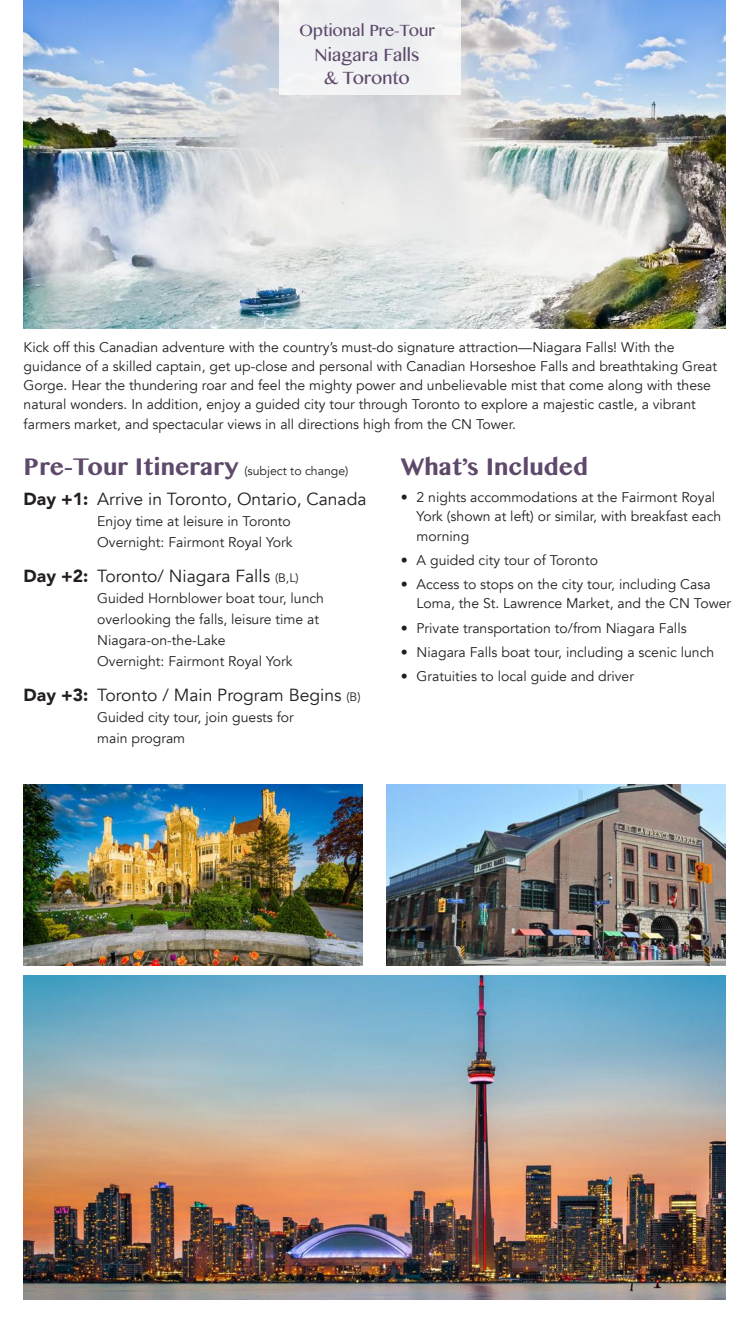
<style>
.page{position:relative;width:749px;height:1323px;background:#fff}
.page>*{position:absolute;margin:0;border:0;box-sizing:border-box;transform-origin:0 0}
.t1{font:700 28px "Khmer MN";color:#5e496b}
.t2{font:21px/22.8px "Khmer MN";color:#5e496b;text-align:center}
.t3{font:19.25px "Khmer MN";color:#5e496b}
.t4{font:17.5px "Avenir";color:#241f1f}
.t5{font:14px/19.2px "Avenir";color:#241f1f}
.t6{font:12.25px "Avenir";color:#241f1f}
.s1{font-weight:900}
.s2{font-size:12.25px}
</style>
<div class="page">
<img style="left:24px;top:0;width:700px;height:329px">
<img style="left:24px;top:784px;width:338px;height:181px">
<img style="left:386px;top:784px;width:338px;height:181px">
<img style="left:24px;top:975px;width:700px;height:324px">
<div style="left:278px;top:0;width:182px;height:94px;background:#f0f1f3"></div>
<h3 class="t3" style="left:299px;top:18px;width:137px">Optional Pre-Tour</h3>
<h2 class="t2" style="left:314px;top:43px;width:106px">Niagara Falls &amp; Toronto</h2>
<p class="t5" style="left:24px;top:337px;width:694px">Kick off this Canadian adventure with the country’s must-do signature attraction—Niagara Falls! With the guidance of a skilled captain, get up-close and personal with Canadian Horseshoe Falls and breathtaking Great Gorge. Hear the thundering roar and feel the mighty power and unbelievable mist that come along with these natural wonders. In addition, enjoy a guided city tour through Toronto to explore a majestic castle, a vibrant farmers market, and spectacular views in all directions high from the CN Tower.</p>
<h1 class="t1" style="left:24px;top:449px;width:216px">Pre-Tour Itinerary</h1>
<p class="t6" style="left:244px;top:463px;width:105px">(subject to change)</p>
<p class="t4" style="left:24px;top:488px;width:344px"><span class="s1">Day +1:</span> Arrive in Toronto, Ontario, Canada</p>
<p class="t5" style="left:97px;top:511px;width:197px;line-height:21px">Enjoy time at leisure in Toronto<br>Overnight: Fairmont Royal York</p>
<p class="t4" style="left:24px;top:565px;width:276px"><span class="s1">Day +2:</span> Toronto/ Niagara Falls <span class="s2">(B,L)</span></p>
<p class="t5" style="left:97px;top:588px;width:228px;line-height:21px">Guided Hornblower boat tour, lunch overlooking the falls, leisure time at<br>Niagara-on-the-Lake<br>Overnight: Fairmont Royal York</p>
<p class="t4" style="left:24px;top:684px;width:338px"><span class="s1">Day +3:</span> Toronto / Main Program Begins <span class="s2">(B)</span></p>
<p class="t5" style="left:97px;top:707px;width:198px;line-height:21px">Guided city tour, join guests for main program</p>
<h1 class="t1" style="left:400px;top:449px;width:189px">What’s Included</h1>
<p class="t5" style="left:416px;top:488px;width:306px;text-indent:-16px">• 2 nights accommodations at the Fairmont Royal<br>York (shown at left) or similar, with breakfast each morning</p>
<p class="t5" style="left:400px;top:551px;width:198px">• A guided city tour of Toronto</p>
<p class="t5" style="left:416px;top:575px;width:316px;text-indent:-16px">• Access to stops on the city tour, including Casa<br>Loma, the St. Lawrence Market, and the CN Tower</p>
<p class="t5" style="left:400px;top:619px;width:287px">• Private transportation to/from Niagara Falls</p>
<p class="t5" style="left:400px;top:643px;width:315px">• Niagara Falls boat tour, including a scenic lunch</p>
<p class="t5" style="left:400px;top:667px;width:234px">• Gratuities to local guide and driver</p>
</div>
